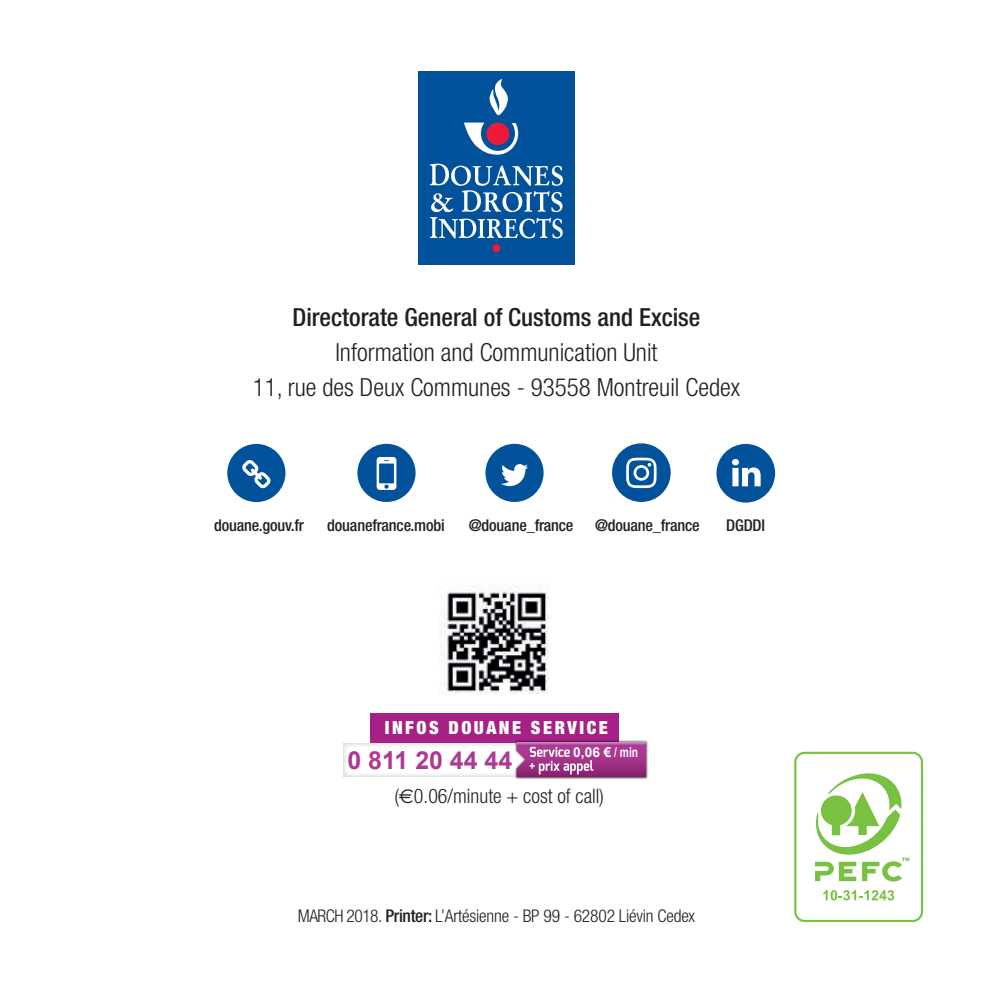
<style>
.page{position:relative;width:993px;height:993px;background:#fff}
.page>*{position:absolute;margin:0;border:0;box-sizing:border-box;transform-origin:0 0}
.t1{font:300 condensed 25px/35px "Helvetica Neue";color:#231f20;text-align:center}
.t2{font:500 condensed 25px "Helvetica Neue";color:#231f20}
.t3{font:700 24.75px "Arial";color:#ae3994}
.t4{font:300 condensed 20px "Helvetica Neue";color:#231f20}
.t5{font:900 condensed 18px "Helvetica Neue";letter-spacing:.14em;color:#fff}
.t6{font:300 condensed 17.5px "Helvetica Neue";letter-spacing:-.01em;color:#231f20}
.t7{font:500 condensed 16.25px "Helvetica Neue";letter-spacing:-.01em;color:#231f20}
.t8{font:700 13.75px "Arial";color:#fff}
.s1{font-family:"Euro Sans";font-weight:400;font-stretch:normal}
.s2{font-weight:500}
</style>
<div class="page">
<div style="left:418px;top:71px;width:156px;height:193px;background:#01519b"></div>
<svg style="left:430px;top:164px;width:132px;height:74px"></svg>
<svg style="left:489px;top:79px;width:19px;height:36px"></svg>
<svg style="left:464px;top:122px;width:54px;height:33px"></svg>
<div style="left:492px;top:244px;width:8px;height:8px;background:#ed1a3a;border-radius:50%"></div>
<div style="left:486px;top:122px;width:23px;height:23px;background:#ed1a3a;border-radius:50%"></div>
<div style="left:370px;top:713px;width:248px;height:38px;background:#a52185"></div>
<svg style="left:343px;top:743px;width:170px;height:33px"></svg>
<img style="left:513px;top:738px;width:135px;height:42px">
<svg style="left:516px;top:741px;width:130px;height:36px;background:#aa4c94"></svg>
<div style="left:612px;top:443px;width:58px;height:59px;background:#01519b;border-radius:50%"></div>
<svg style="left:626px;top:457px;width:30px;height:31px"></svg>
<div style="left:716px;top:444px;width:58px;height:58px;background:#01519b;border-radius:50%"></div>
<svg style="left:732px;top:459px;width:28px;height:27px"></svg>
<div style="left:227px;top:444px;width:58px;height:58px;background:#01519b;border-radius:50%"></div>
<svg style="left:242px;top:460px;width:28px;height:28px"></svg>
<div style="left:485px;top:443px;width:58px;height:59px;background:#01519b;border-radius:50%"></div>
<svg style="left:501px;top:464px;width:27px;height:22px"></svg>
<div style="left:357px;top:443px;width:58px;height:59px;background:#01519b;border-radius:50%"></div>
<svg style="left:376px;top:457px;width:20px;height:33px"></svg>
<img style="left:439px;top:584px;width:110px;height:110px">
<svg style="left:794px;top:751px;width:128px;height:170px"></svg>
<div style="left:796px;top:753px;width:124px;height:166px;background:#fff;border-radius:8px"></div>
<svg style="left:823px;top:890px;width:70px;height:10px"></svg>
<svg style="left:815px;top:773px;width:94px;height:108px"></svg>
<p class="t2" style="left:292px;top:302px;width:409px">Directorate General of Customs and Excise</p>
<p class="t1" style="left:253px;top:334px;width:488px">Information and Communication Unit<br>11, rue des Deux Communes - 93558 Montreuil Cedex</p>
<p class="t7" style="left:214px;top:515px;width:91px">douane.gouv.fr</p>
<p class="t7" style="left:327px;top:515px;width:119px">douanefrance.mobi</p>
<p class="t7" style="left:468px;top:515px;width:106px">@douane_france</p>
<p class="t7" style="left:595px;top:515px;width:106px">@douane_france</p>
<p class="t7" style="left:726px;top:515px;width:40px">DGDDI</p>
<p class="t5" style="left:384px;top:716px;width:225px">INFOS DOUANE SERVICE</p>
<p class="t3" style="left:347px;top:743px;width:166px">0 811 20 44 44</p>
<p class="t8" style="left:573px;top:742px;width:66px">0,06 € / min</p>
<p class="t4" style="left:394px;top:784px;width:211px">(<span class="s1">€</span>0.06/minute + cost of call)</p>
<p class="t6" style="left:298px;top:905px;width:398px">MARCH 2018. <span class="s2">Printer:</span> L’Artésienne - BP 99 - 62802 Liévin Cedex</p>
</div>
